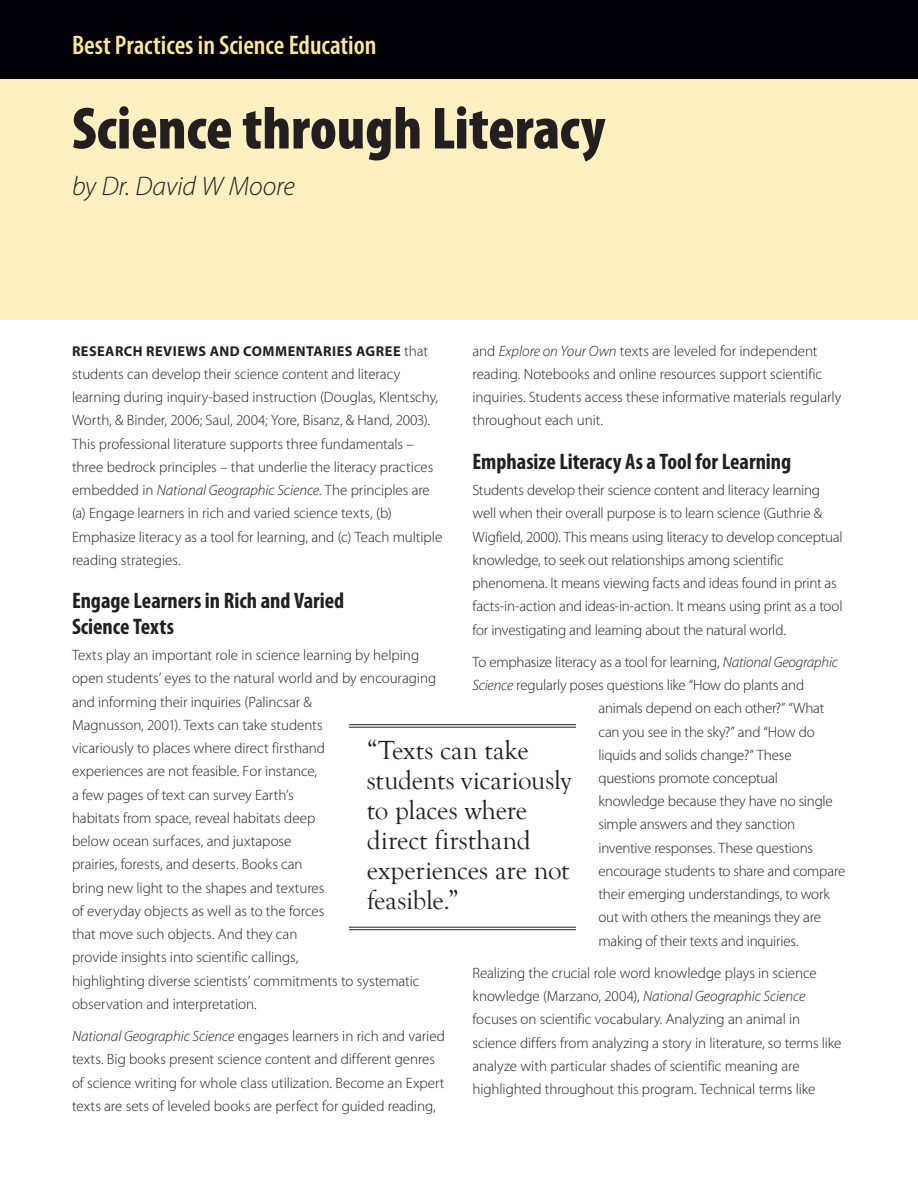
<style>
.page{position:relative;width:918px;height:1188px;background:#fff}
.page>*{position:absolute;margin:0;border:0;box-sizing:border-box;transform-origin:0 0}
.t1{font:900 condensed 60px "Myriad Pro";color:#231f20}
.t2{font:27px/30px "Goudy Old Style T";color:#231f20}
.t3{font:600 condensed 27px "Myriad Pro";color:#ffe79a}
.t4{font:italic 300 27px "Myriad Pro";color:#231f20}
.t5{font:700 condensed 22.5px/25.5px "Myriad Pro";color:#231f20}
.t6{font:300 15px/23.2px "Myriad Pro";letter-spacing:-.005em;color:#231f20}
.t7{font:700 14.25px "Myriad Pro";letter-spacing:.035em;color:#231f20}
.s1{font-style:italic}
.s2{font-weight:300;font-size:15px}
</style>
<div class="page">
<div style="left:0;top:79px;width:918px;height:241px;background:#fff0c1"></div>
<div style="left:0;top:0;width:918px;height:79px;background:#000006"></div>
<hr style="left:349px;top:724px;width:227px;height:1px;background:#231f20">
<hr style="left:349px;top:727px;width:227px;height:1px;background:#231f20">
<hr style="left:349px;top:927px;width:227px;height:1px;background:#231f20">
<hr style="left:349px;top:929px;width:227px;height:1px;background:#231f20">
<p class="t3" style="left:72px;top:35px;width:306px">Best Practices in Science Education</p>
<p class="t1" style="left:72px;top:106px;width:535px">Science through Literacy</p>
<p class="t4" style="left:72px;top:176px;width:224px">by Dr. David W Moore</p>
<p class="t6" style="left:472px;top:340px;width:370px">and <span class="s1">Explore on Your Own</span> texts are leveled for independent reading. Notebooks and online resources support scientific inquiries. Students access these informative materials regularly throughout each unit.</p>
<p class="t5" style="left:472px;top:451px;width:320px">Emphasize Literacy As a Tool for Learning</p>
<p class="t6" style="left:472px;top:480px;width:372px">Students develop their science content and literacy learning well when their overall purpose is to learn science (Guthrie &amp; Wigfield, 2000). This means using literacy to develop conceptual knowledge, to seek out relationships among scientific phenomena. It means viewing facts and ideas found in print as facts-in-action and ideas-in-action. It means using print as a tool for investigating and learning about the natural world.</p>
<p class="t6" style="left:472px;top:652px;width:367px">To emphasize literacy as a tool for learning, <span class="s1">National Geographic</span></p>
<p class="t6" style="left:472px;top:675px;width:333px"><span class="s1">Science</span> regularly poses questions like “How do plants and</p>
<p class="t6" style="left:598px;top:698px;width:227px">animals depend on each other?” “What</p>
<p class="t6" style="left:598px;top:721px;width:218px">can you see in the sky?” and “How do</p>
<p class="t6" style="left:598px;top:745px;width:195px">liquids and solids change?” These</p>
<p class="t6" style="left:598px;top:768px;width:181px">questions promote conceptual</p>
<p class="t6" style="left:598px;top:791px;width:236px">knowledge because they have no single</p>
<p class="t6" style="left:598px;top:814px;width:198px">simple answers and they sanction</p>
<p class="t6" style="left:598px;top:838px;width:216px">inventive responses. These questions</p>
<p class="t6" style="left:598px;top:861px;width:248px">encourage students to share and compare</p>
<p class="t6" style="left:598px;top:884px;width:233px">their emerging understandings, to work</p>
<p class="t6" style="left:598px;top:907px;width:224px">out with others the meanings they are</p>
<p class="t6" style="left:598px;top:931px;width:202px">making of their texts and inquiries.</p>
<p class="t6" style="left:472px;top:963px;width:370px">Realizing the crucial role word knowledge plays in science knowledge (Marzano, 2004), <span class="s1">National Geographic Science </span>focuses on scientific vocabulary. Analyzing an animal in science differs from analyzing a story in literature, so terms like analyze with particular shades of scientific meaning are highlighted throughout this program. Technical terms like</p>
<p class="t7" style="left:72px;top:345px;width:358px">RESEARCH REVIEWS AND COMMENTARIES AGREE <span class="s2">that</span></p>
<p class="t6" style="left:72px;top:364px;width:372px">students can develop their science content and literacy learning during inquiry-based instruction (Douglas, Klentschy, Worth, &amp; Binder, 2006; Saul, 2004; Yore, Bisanz, &amp; Hand, 2003).<br>This professional literature supports three fundamentals – three bedrock principles – that underlie the literacy practices embedded in <span class="s1">National Geographic Science</span>. The principles are (a) Engage learners in rich and varied science texts, (b)<br>Emphasize literacy as a tool for learning, and (c) Teach multiple reading strategies.</p>
<p class="t5" style="left:72px;top:590px;width:274px">Engage Learners in Rich and Varied<br>Science Texts</p>
<p class="t6" style="left:72px;top:645px;width:366px">Texts play an important role in science learning by helping open students’ eyes to the natural world and by encouraging and informing their inquiries (Palincsar &amp;<br>Magnusson, 2001). Texts can take students<br>vicariously to places where direct firsthand<br>experiences are not feasible. For instance,<br>a few pages of text can survey Earth’s<br>habitats from space, reveal habitats deep<br>below ocean surfaces, and juxtapose<br>prairies, forests, and deserts. Books can<br>bring new light to the shapes and textures<br>of everyday objects as well as to the forces<br>that move such objects. And they can<br>provide insights into scientific callings,<br>highlighting diverse scientists’ commitments to systematic observation and interpretation.</p>
<p class="t6" style="left:72px;top:1026px;width:374px"><span class="s1">National Geographic Science</span> engages learners in rich and varied texts. Big books present science content and different genres of science writing for whole class utilization. Become an Expert texts are sets of leveled books are perfect for guided reading,</p>
<p class="t2" style="left:367px;top:735px;width:206px">“Texts can take students vicariously to places where direct firsthand experiences are not feasible.”</p>
</div>
